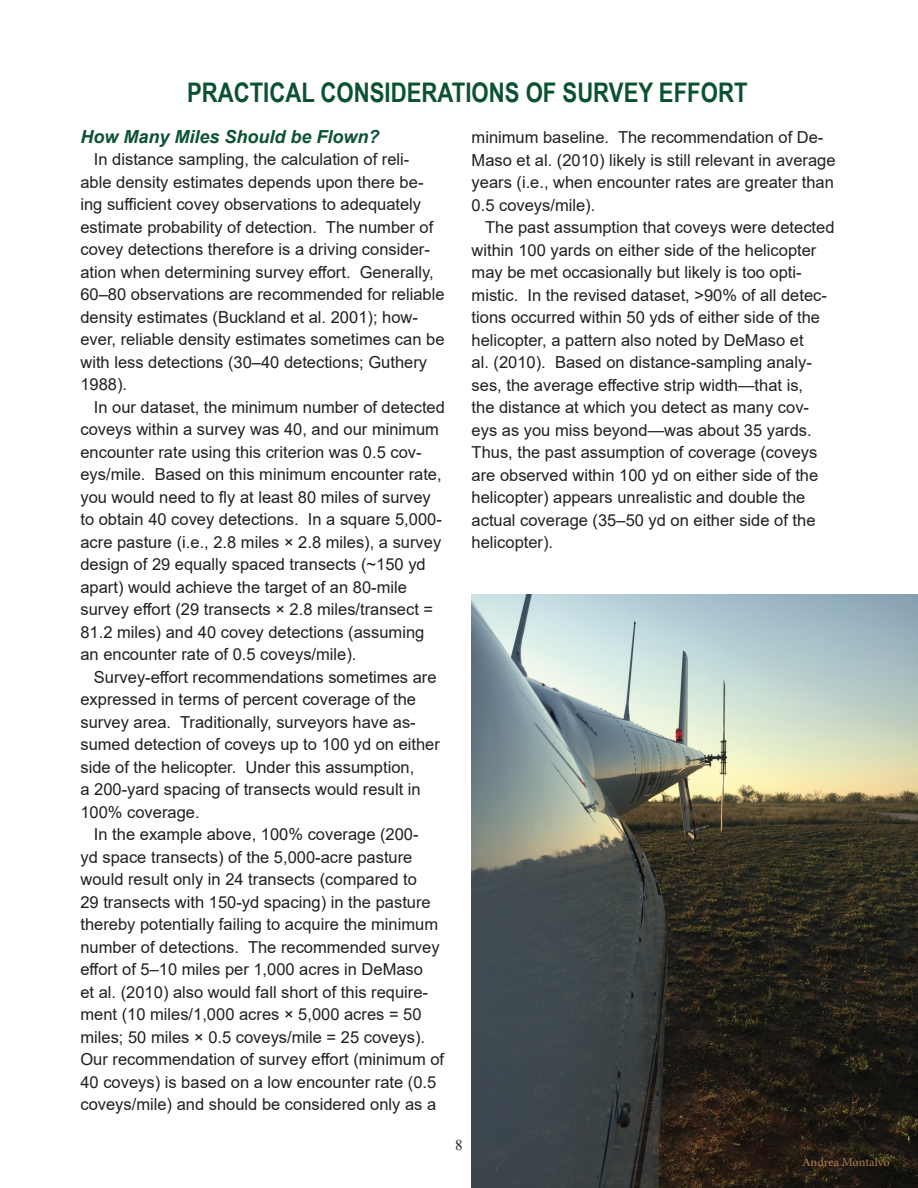
<style>
.page{position:relative;width:918px;height:1188px;background:#fff}
.page>*{position:absolute;margin:0;border:0;box-sizing:border-box;transform-origin:0 0}
.Heading_1{font:700 27px "Arial Narrow";color:#0b5232}
.Heading_2{font:italic 700 18px "Arial";color:#0b5232}
.t1{font:16.5px/22.5px "Arial";color:#231f20}
.t2{font:15px "Times New Roman";color:#231f20}
.t3{font:12px "Adobe Hebrew";letter-spacing:-.005em;color:#a87b48}
</style>
<div class="page">
<img style="left:472px;top:594px;width:446px;height:594px">
<p class="Heading_1" style="left:187px;top:72px;width:562px">PRACTICAL CONSIDERATIONS OF SURVEY EFFORT</p>
<p class="Heading_2" style="left:80px;top:124px;width:301px">How Many Miles Should be Flown?</p>
<p class="t1" style="left:80px;top:148px;width:366px;text-indent:14px">In distance sampling, the calculation of reli&shy;able density estimates depends upon there be&shy;ing sufficient covey observations to adequately estimate probability of detection. The number of covey detections therefore is a driving consider&shy;ation when determining survey effort. Generally, 60‒80 observations are recommended for reliable density estimates (Buckland et al. 2001); how&shy;ever, reliable density estimates sometimes can be with less detections (30‒40 detections; Guthery 1988).</p>
<p class="t1" style="left:80px;top:396px;width:366px;text-indent:14px">In our dataset, the minimum number of detected coveys within a survey was 40, and our minimum encounter rate using this criterion was 0.5 cov&shy;eys/mile. Based on this minimum encounter rate, you would need to fly at least 80 miles of survey to obtain 40 covey detections. In a square 5,000- acre pasture (i.e., 2.8 miles × 2.8 miles), a survey design of 29 equally spaced transects (~150 yd apart) would achieve the target of an 80-mile survey effort (29 transects × 2.8 miles/transect = 81.2 miles) and 40 covey detections (assuming an encounter rate of 0.5 coveys/mile).</p>
<p class="t1" style="left:80px;top:666px;width:361px;text-indent:14px">Survey-effort recommendations sometimes are expressed in terms of percent coverage of the survey area. Traditionally, surveyors have as&shy;sumed detection of coveys up to 100 yd on either side of the helicopter. Under this assumption,<br>a 200-yard spacing of transects would result in 100% coverage.</p>
<p class="t1" style="left:80px;top:823px;width:365px;text-indent:14px">In the example above, 100% coverage (200-<br>yd space transects) of the 5,000-acre pasture would result only in 24 transects (compared to<br>29 transects with 150-yd spacing) in the pasture thereby potentially failing to acquire the minimum number of detections. The recommended survey effort of 5–10 miles per 1,000 acres in DeMaso<br>et al. (2010) also would fall short of this require&shy;ment (10 miles/1,000 acres × 5,000 acres = 50 miles; 50 miles × 0.5 coveys/mile = 25 coveys).<br>Our recommendation of survey effort (minimum of 40 coveys) is based on a low encounter rate (0.5 coveys/mile) and should be considered only as a</p>
<p class="t1" style="left:472px;top:126px;width:366px">minimum baseline. The recommendation of De-Maso et al. (2010) likely is still relevant in average years (i.e., when encounter rates are greater than 0.5 coveys/mile).</p>
<p class="t1" style="left:472px;top:216px;width:364px;text-indent:14px">The past assumption that coveys were detected within 100 yards on either side of the helicopter may be met occasionally but likely is too opti&shy;mistic. In the revised dataset, &gt;90% of all detec&shy;tions occurred within 50 yds of either side of the helicopter, a pattern also noted by DeMaso et<br>al. (2010). Based on distance-sampling analy&shy;ses, the average effective strip width—that is,<br>the distance at which you detect as many cov&shy;eys as you miss beyond—was about 35 yards.<br>Thus, the past assumption of coverage (coveys are observed within 100 yd on either side of the helicopter) appears unrealistic and double the actual coverage (35‒50 yd on either side of the helicopter).</p>
<p class="t2" style="left:455px;top:1135px;width:9px">8</p>
<p class="t3" style="left:802px;top:1155px;width:89px">Andrea Montalvo</p>
</div>
